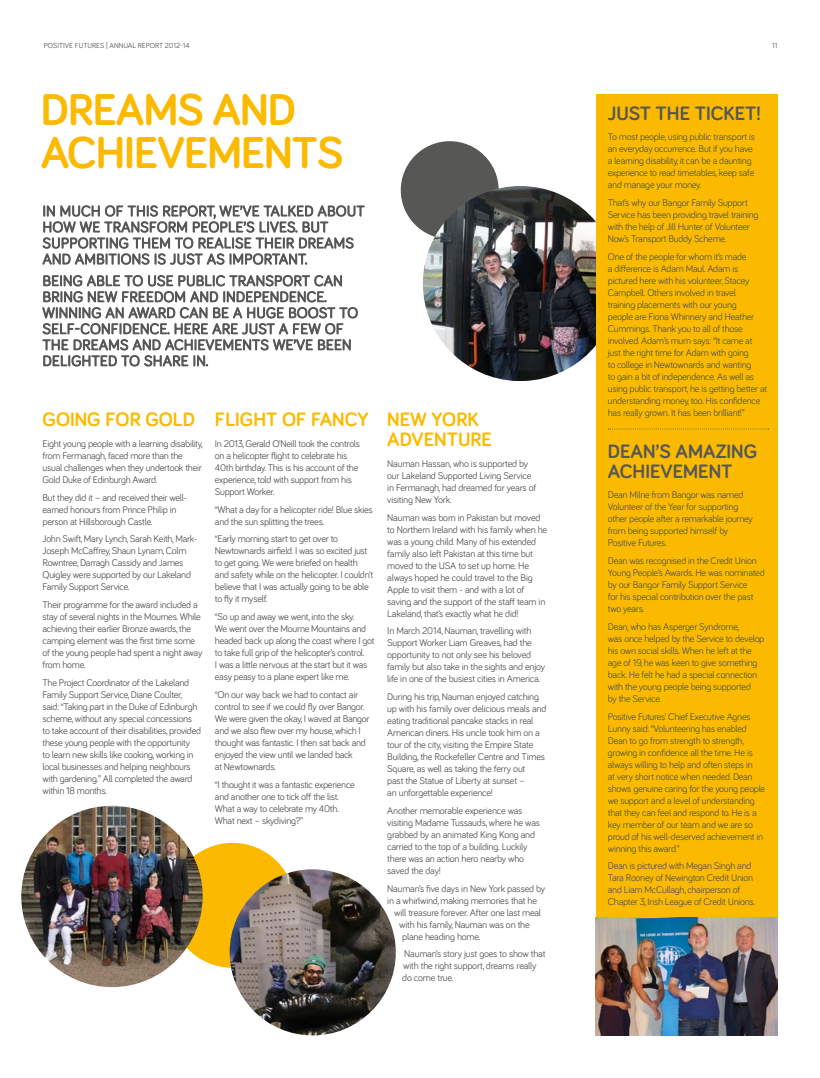
<style>
.page{position:relative;width:820px;height:1078px;background:#fff}
.page>*{position:absolute;margin:0;border:0;box-sizing:border-box;transform-origin:0 0}
.t1{font:700 45.9px/43.2px "Bariol";letter-spacing:-.02em;color:#fbba00}
.t2{font:700 20px/20px "Bariol";color:#fbba00}
.t3{font:700 20px/20px "Bariol";color:#575756}
.t4{font:10px/12px "Bariol";letter-spacing:-.025em;color:#575756}
.t5{font:7.5px "Bariol";color:#575756}
</style>
<div class="page">
<div style="left:400px;top:141px;width:98px;height:98px;background:#575756;border-radius:50%"></div>
<div style="left:170px;top:842px;width:125px;height:125px;background:#fbba00;border-radius:50%"></div>
<img style="left:422px;top:186px;width:195px;height:195px;border-radius:97px">
<img style="left:21px;top:805px;width:182px;height:181px;border-radius:91px">
<div style="left:595px;top:94px;width:182px;height:941px;background:#fbba00"></div>
<svg style="left:43px;top:205px;width:321px;height:60px"></svg>
<svg style="left:42px;top:275px;width:315px;height:92px"></svg>
<img style="left:595px;top:917px;width:182px;height:118px">
<svg style="left:608px;top:428px;width:160px;height:1px"></svg>
<img style="left:229px;top:869px;width:166px;height:166px;border-radius:83px">
<p class="t5" style="left:44px;top:41px;width:147px">POSITIVE FUTURES | ANNUAL REPORT 2012-14</p>
<p class="t5" style="left:771px;top:41px;width:7px">11</p>
<h1 class="t1" style="left:41px;top:86px;width:304px">DREAMS AND<br>ACHIEVEMENTS</h1>
<h2 class="t2" style="left:43px;top:409px;width:154px">GOING FOR GOLD</h2>
<p class="t4" style="left:43px;top:437px;width:161px">Eight young people with a learning disability, from Fermanagh, faced more than the usual challenges when they undertook their Gold Duke of Edinburgh Award.</p>
<p class="t4" style="left:43px;top:490px;width:146px">But they did it – and received their well&shy;earned honours from Prince Philip in person at Hillsborough Castle.</p>
<p class="t4" style="left:43px;top:532px;width:156px">John Swift, Mary Lynch, Sarah Keith, Mark-Joseph McCaffrey, Shaun Lynam, Colm Rowntree, Darragh Cassidy and James Quigley were supported by our Lakeland Family Support Service.</p>
<p class="t4" style="left:43px;top:598px;width:161px">Their programme for the award included a stay of several nights in the Mournes. While achieving their earlier Bronze awards, the camping element was the first time some of the young people had spent a night away from home.</p>
<p class="t4" style="left:43px;top:675px;width:160px">The Project Coordinator of the Lakeland Family Support Service, Diane Coulter,<br>said: “Taking part in the Duke of Edinburgh scheme, without any special concessions to take account of their disabilities, provided these young people with the opportunity<br>to learn new skills like cooking, working in local businesses and helping neighbours with gardening.” All completed the award within 18 months.</p>
<h2 class="t2" style="left:215px;top:409px;width:155px">FLIGHT OF FANCY</h2>
<p class="t4" style="left:215px;top:437px;width:147px">In 2013, Gerald O’Neill took the controls on a helicopter flight to celebrate his 40th birthday. This is his account of the experience, told with support from his Support Worker.</p>
<p class="t4" style="left:215px;top:502px;width:159px">“What a day for a helicopter ride! Blue skies and the sun splitting the trees.</p>
<p class="t4" style="left:215px;top:532px;width:160px">“Early morning start to get over to Newtownards airfield. I was so excited just to get going. We were briefed on health and safety while on the helicopter. I couldn’t believe that I was actually going to be able to fly it myself.</p>
<p class="t4" style="left:215px;top:610px;width:161px">“So up and away we went, into the sky.<br>We went over the Mourne Mountains and headed back up along the coast where I got to take full grip of the helicopter’s control.<br>I was a little nervous at the start but it was easy peasy to a plane expert like me.</p>
<p class="t4" style="left:215px;top:687px;width:156px">“On our way back we had to contact air control to see if we could fly over Bangor.<br>We were given the okay, I waved at Bangor and we also flew over my house, which I thought was fantastic. I then sat back and enjoyed the view until we landed back<br>at Newtownards.</p>
<p class="t4" style="left:215px;top:777px;width:141px">“I thought it was a fantastic experience and another one to tick off the list.<br>What a way to celebrate my 40th.<br>What next – skydiving?”</p>
<h2 class="t2" style="left:387px;top:409px;width:106px">NEW YORK<br>ADVENTURE</h2>
<p class="t4" style="left:387px;top:457px;width:150px">Nauman Hassan, who is supported by our Lakeland Supported Living Service in Fermanagh, had dreamed for years of visiting New York.</p>
<p class="t4" style="left:387px;top:510px;width:161px">Nauman was born in Pakistan but moved to Northern Ireland with his family when he was a young child. Many of his extended family also left Pakistan at this time but moved to the USA to set up home. He always hoped he could travel to the Big Apple to visit them - and with a lot of saving and the support of the staff team in Lakeland, that’s exactly what he did!</p>
<p class="t4" style="left:387px;top:624px;width:159px">In March 2014, Nauman, travelling with Support Worker Liam Greaves, had the opportunity to not only see his beloved family but also take in the sights and enjoy life in one of the busiest cities in America.</p>
<p class="t4" style="left:387px;top:690px;width:161px">During his trip, Nauman enjoyed catching up with his family over delicious meals and eating traditional pancake stacks in real American diners. His uncle took him on a tour of the city, visiting the Empire State Building, the Rockefeller Centre and Times Square, as well as taking the ferry out<br>past the Statue of Liberty at sunset –<br>an unforgettable experience!</p>
<p class="t4" style="left:387px;top:803px;width:154px">Another memorable experience was visiting Madame Tussauds, where he was grabbed by an animated King Kong and carried to the top of a building. Luckily there was an action hero nearby who saved the day!</p>
<p class="t4" style="left:387px;top:881px;width:159px">Nauman’s five days in New York passed by</p>
<p class="t4" style="left:387px;top:893px;width:151px">in a whirlwind, making memories that he</p>
<p class="t4" style="left:394px;top:905px;width:148px">will treasure forever. After one last meal</p>
<p class="t4" style="left:399px;top:917px;width:132px">with his family, Nauman was on the</p>
<p class="t4" style="left:402px;top:929px;width:79px">plane heading home.</p>
<p class="t4" style="left:402px;top:947px;width:145px">Nauman’s story just goes to show that with the right support, dreams really do come true.</p>
<h2 class="t3" style="left:607px;top:102px;width:154px">JUST THE TICKET!</h2>
<p class="t4" style="left:607px;top:130px;width:149px">To most people, using public transport is an everyday occurrence. But if you have a learning disability, it can be a daunting experience to read timetables, keep safe and manage your money.</p>
<p class="t4" style="left:607px;top:196px;width:152px">That’s why our Bangor Family Support Service has been providing travel training with the help of Jill Hunter of Volunteer Now’s Transport Buddy Scheme.</p>
<p class="t4" style="left:607px;top:250px;width:161px">One of the people for whom it’s made<br>a difference is Adam Maul. Adam is pictured here with his volunteer, Stacey Campbell. Others involved in travel<br>training placements with our young<br>people are Fiona Whinnery and Heather Cummings. Thank you to all of those involved. Adam’s mum says: “It came at just the right time for Adam with going<br>to college in Newtownards and wanting<br>to gain a bit of independence. As well as using public transport, he is getting better at understanding money, too. His confidence has really grown. It has been brilliant!”</p>
<h2 class="t3" style="left:607px;top:440px;width:151px">DEAN’S AMAZING<br>ACHIEVEMENT</h2>
<p class="t4" style="left:607px;top:488px;width:146px">Dean Milne from Bangor was named<br>Volunteer of the Year for supporting other people after a remarkable journey from being supported himself by<br>Positive Futures.</p>
<p class="t4" style="left:607px;top:554px;width:158px">Dean was recognised in the Credit Union Young People’s Awards. He was nominated by our Bangor Family Support Service<br>for his special contribution over the past two years.</p>
<p class="t4" style="left:607px;top:619px;width:158px">Dean, who has Asperger Syndrome,<br>was once helped by the Service to develop his own social skills. When he left at the age of 19, he was keen to give something back. He felt he had a special connection with the young people being supported<br>by the Service.</p>
<p class="t4" style="left:607px;top:709px;width:159px">Positive Futures’ Chief Executive Agnes Lunny said: “Volunteering has enabled Dean to go from strength to strength, growing in confidence all the time. He is always willing to help and often steps in<br>at very short notice when needed. Dean shows genuine caring for the young people we support and a level of understanding that they can feel and respond to. He is a key member of our team and we are so proud of his well-deserved achievement in winning this award.”</p>
<p class="t4" style="left:607px;top:859px;width:148px">Dean is pictured with Megan Singh and Tara Rooney of Newington Credit Union and Liam McCullagh, chairperson of Chapter 3, Irish League of Credit Unions.</p>
</div>
